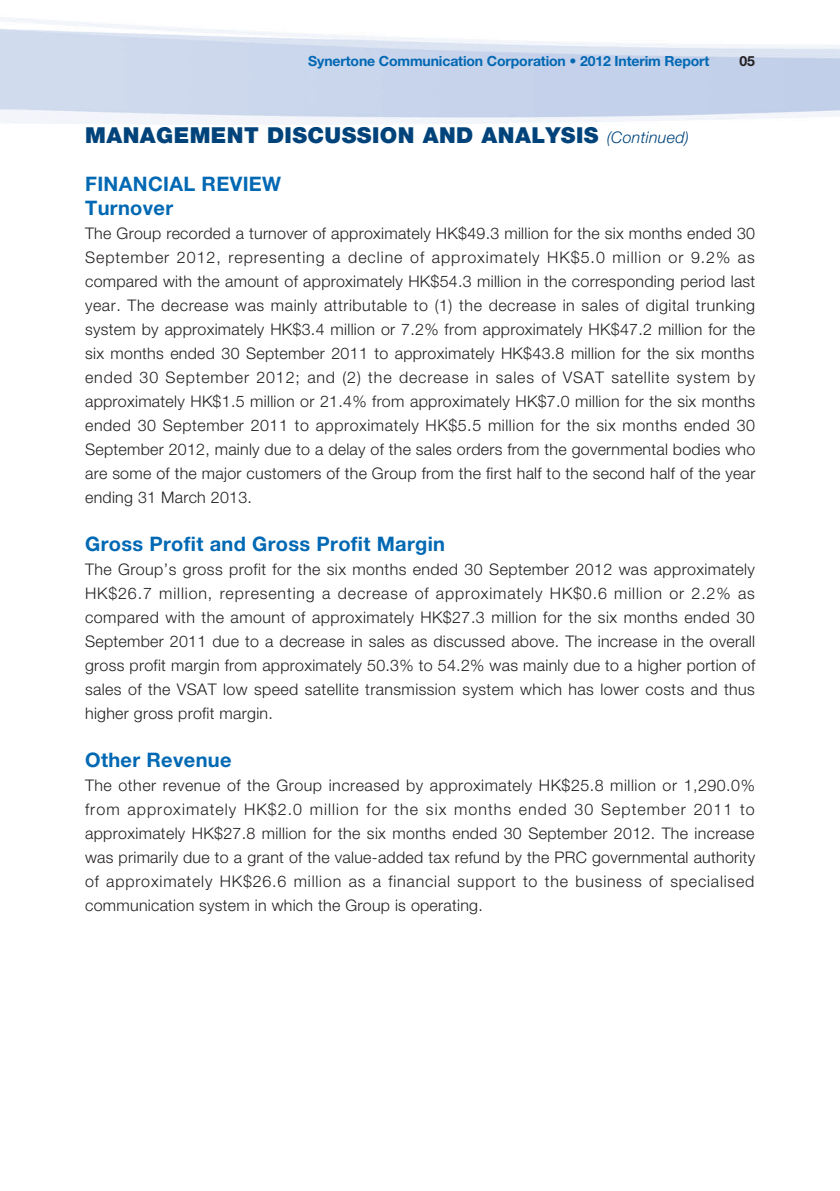
<style>
.page{position:relative;width:840px;height:1191px;background:#fff}
.page>*{position:absolute;margin:0;border:0;box-sizing:border-box;transform-origin:0 0}
.t1{font:900 22px "Helvetica Neue LT Std";letter-spacing:.02em;color:#00437a}
.t2{font:700 20px/24px "Helvetica Neue LT Std";letter-spacing:.015em;color:#0168b3}
.t3{font:300 16px/24px "Helvetica Neue LT Std";letter-spacing:.015em;color:#231f20;text-align:justify}
.t4{font:700 14px "Helvetica Neue LT Std";letter-spacing:-.01em;color:#0168b3}
.t5{font:700 14px "Helvetica Neue LT Std";color:#231f20}
.s1{font-family:"Univers LT Std";font-weight:300}
.s2{font-weight:300;font-style:italic;font-size:16px}
</style>
<div class="page">
<p class="t4" style="left:308px;top:53px;width:402px">Synertone Communication Corporation <span class="s1">•</span> 2012 Interim Report</p>
<p class="t5" style="left:739px;top:53px;width:17px">05</p>
<h1 class="t1" style="left:85px;top:122px;width:605px">MANAGEMENT DISCUSSION AND ANALYSIS <span class="s2">(Continued)</span></h1>
<p class="t2" style="left:85px;top:171px;width:197px">FINANCIAL REVIEW<br>Turnover</p>
<p class="t3" style="left:85px;top:221px;width:671px">The Group recorded a turnover of approximately HK$49.3 million for the six months ended 30<br>September 2012, representing a decline of approximately HK$5.0 million or 9.2% as compared with the amount of approximately HK$54.3 million in the corresponding period last year. The decrease was mainly attributable to (1) the decrease in sales of digital trunking system by approximately HK$3.4 million or 7.2% from approximately HK$47.2 million for the six months ended 30 September 2011 to approximately HK$43.8 million for the six months ended 30 September 2012; and (2) the decrease in sales of VSAT satellite system by approximately HK$1.5 million or 21.4% from approximately HK$7.0 million for the six months ended 30 September 2011 to approximately HK$5.5 million for the six months ended 30<br>September 2012, mainly due to a delay of the sales orders from the governmental bodies who are some of the major customers of the Group from the first half to the second half of the year ending 31 March 2013.</p>
<p class="t2" style="left:85px;top:531px;width:361px">Gross Profit and Gross Profit Margin</p>
<p class="t3" style="left:85px;top:557px;width:671px">The Group’s gross profit for the six months ended 30 September 2012 was approximately HK$26.7 million, representing a decrease of approximately HK$0.6 million or 2.2% as compared with the amount of approximately HK$27.3 million for the six months ended 30<br>September 2011 due to a decrease in sales as discussed above. The increase in the overall gross profit margin from approximately 50.3% to 54.2% was mainly due to a higher portion of sales of the VSAT low speed satellite transmission system which has lower costs and thus higher gross profit margin.</p>
<p class="t2" style="left:85px;top:747px;width:148px">Other Revenue</p>
<p class="t3" style="left:85px;top:773px;width:671px">The other revenue of the Group increased by approximately HK$25.8 million or 1,290.0% from approximately HK$2.0 million for the six months ended 30 September 2011 to approximately HK$27.8 million for the six months ended 30 September 2012. The increase was primarily due to a grant of the value-added tax refund by the PRC governmental authority of approximately HK$26.6 million as a financial support to the business of specialised communication system in which the Group is operating.</p>
</div>
